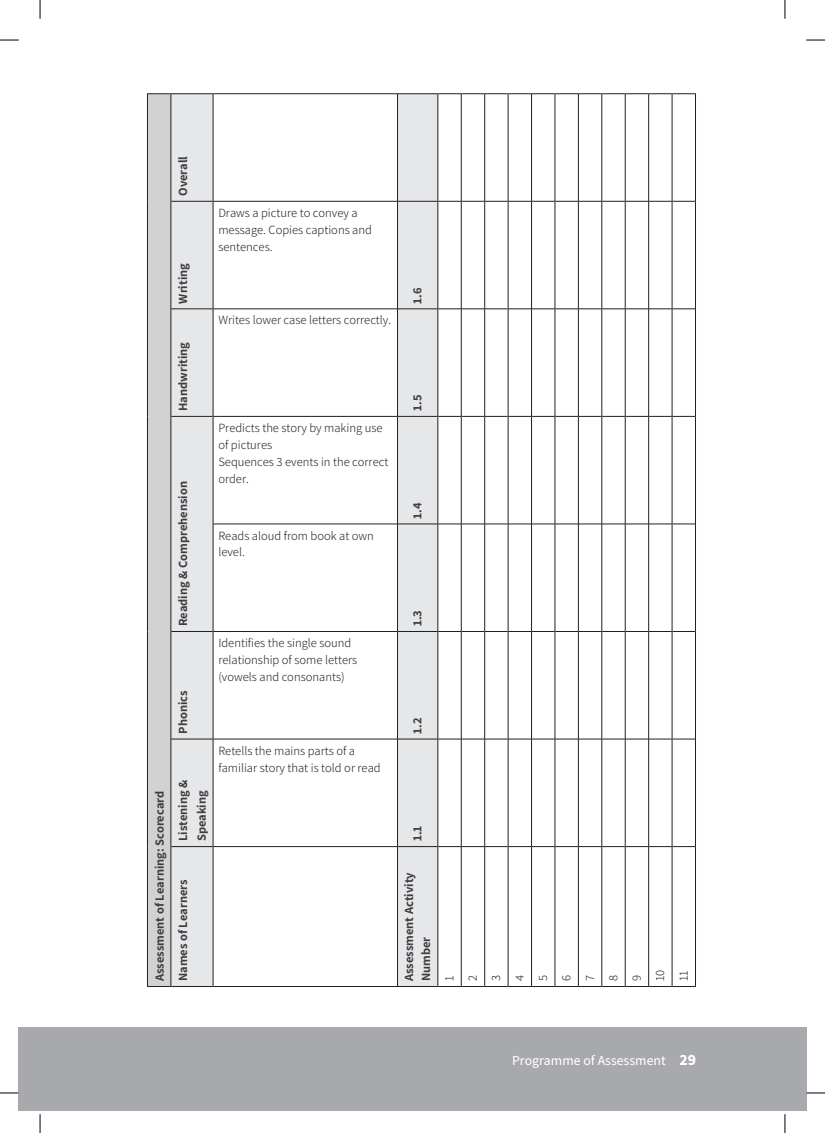
<style>
.page{position:relative;width:825px;height:1133px;background:#fff}
.page>*{position:absolute;margin:0;border:0;box-sizing:border-box;transform-origin:0 0}
.t1{font:500 13.75px "Assistant";color:#fff}
.t2{font:300 12.5px/23.4px "Assistant";color:#231f20}
.t3{font:700 12.5px/23.4px "Assistant";color:#3e3e3f}
.s1{font-family:"Noto Sans JP";font-weight:900}
</style>
<div class="page">
<div style="left:40px;top:1027px;width:765px;height:83px;background:#a8a9ad"></div>
<div style="left:19px;top:1027px;width:21px;height:83px;background:#a8a9ad"></div>
<div style="left:147px;top:94px;width:24px;height:892px;background:#d1d2d4"></div>
<svg style="left:171px;top:94px;width:42px;height:892px;background:#e0e0e2"></svg>
<hr style="left:171px;top:846px;width:42px;height:1px;background:#231f20">
<hr style="left:171px;top:738px;width:42px;height:1px;background:#231f20">
<hr style="left:171px;top:631px;width:42px;height:1px;background:#231f20">
<hr style="left:171px;top:416px;width:42px;height:1px;background:#231f20">
<hr style="left:171px;top:308px;width:42px;height:1px;background:#231f20">
<hr style="left:171px;top:201px;width:42px;height:1px;background:#231f20">
<hr style="left:213px;top:846px;width:184px;height:1px;background:#231f20">
<hr style="left:213px;top:738px;width:184px;height:1px;background:#231f20">
<hr style="left:213px;top:631px;width:184px;height:1px;background:#231f20">
<hr style="left:213px;top:523px;width:184px;height:1px;background:#231f20">
<hr style="left:213px;top:416px;width:184px;height:1px;background:#231f20">
<hr style="left:213px;top:308px;width:184px;height:1px;background:#231f20">
<hr style="left:213px;top:986px;width:184px;height:1px;background:#231f20">
<hr style="left:213px;top:93px;width:184px;height:1px;background:#231f20">
<svg style="left:397px;top:93px;width:297px;height:894px"></svg>
<hr style="left:694px;top:846px;width:1px;height:140px;background:#231f20">
<hr style="left:694px;top:739px;width:1px;height:107px;background:#231f20">
<hr style="left:694px;top:631px;width:1px;height:108px;background:#231f20">
<hr style="left:694px;top:524px;width:1px;height:107px;background:#231f20">
<hr style="left:694px;top:416px;width:1px;height:108px;background:#231f20">
<hr style="left:694px;top:309px;width:1px;height:107px;background:#231f20">
<hr style="left:694px;top:201px;width:1px;height:108px;background:#231f20">
<hr style="left:694px;top:93px;width:1px;height:108px;background:#231f20">
<hr style="left:147px;top:846px;width:1px;height:140px;background:#231f20">
<svg style="left:148px;top:986px;width:22px;height:1px"></svg>
<hr style="left:147px;top:739px;width:1px;height:107px;background:#231f20">
<hr style="left:147px;top:631px;width:1px;height:108px;background:#231f20">
<hr style="left:147px;top:524px;width:1px;height:107px;background:#231f20">
<hr style="left:147px;top:416px;width:1px;height:108px;background:#231f20">
<hr style="left:147px;top:309px;width:1px;height:107px;background:#231f20">
<hr style="left:147px;top:201px;width:1px;height:108px;background:#231f20">
<hr style="left:147px;top:93px;width:1px;height:108px;background:#231f20">
<svg style="left:148px;top:93px;width:22px;height:1px"></svg>
<hr style="left:170px;top:846px;width:1px;height:140px;background:#231f20">
<hr style="left:171px;top:986px;width:42px;height:1px;background:#231f20">
<hr style="left:170px;top:739px;width:1px;height:107px;background:#231f20">
<hr style="left:170px;top:631px;width:1px;height:108px;background:#231f20">
<hr style="left:170px;top:524px;width:1px;height:107px;background:#231f20">
<hr style="left:170px;top:416px;width:1px;height:108px;background:#231f20">
<hr style="left:170px;top:309px;width:1px;height:107px;background:#231f20">
<hr style="left:170px;top:201px;width:1px;height:108px;background:#231f20">
<hr style="left:170px;top:93px;width:1px;height:108px;background:#231f20">
<hr style="left:171px;top:93px;width:42px;height:1px;background:#231f20">
<hr style="left:213px;top:846px;width:1px;height:140px;background:#231f20">
<hr style="left:213px;top:93px;width:1px;height:108px;background:#231f20">
<hr style="left:213px;top:739px;width:1px;height:107px;background:#231f20">
<hr style="left:213px;top:631px;width:1px;height:108px;background:#231f20">
<hr style="left:213px;top:524px;width:1px;height:107px;background:#231f20">
<hr style="left:213px;top:416px;width:1px;height:108px;background:#231f20">
<hr style="left:213px;top:309px;width:1px;height:107px;background:#231f20">
<hr style="left:213px;top:201px;width:1px;height:108px;background:#231f20">
<hr style="left:213px;top:201px;width:184px;height:1px;background:#231f20">
<hr style="left:397px;top:739px;width:1px;height:107px;background:#231f20">
<hr style="left:397px;top:631px;width:1px;height:108px;background:#231f20">
<hr style="left:397px;top:524px;width:1px;height:107px;background:#231f20">
<hr style="left:397px;top:416px;width:1px;height:108px;background:#231f20">
<hr style="left:397px;top:309px;width:1px;height:107px;background:#231f20">
<hr style="left:397px;top:201px;width:1px;height:108px;background:#231f20">
<svg style="left:0;top:39px;width:19px;height:2px"></svg>
<svg style="left:806px;top:39px;width:18px;height:2px"></svg>
<svg style="left:0;top:1092px;width:19px;height:1px"></svg>
<svg style="left:805px;top:1092px;width:19px;height:1px"></svg>
<svg style="left:39px;top:0;width:2px;height:19px"></svg>
<svg style="left:39px;top:1114px;width:2px;height:18px"></svg>
<svg style="left:784px;top:0;width:1px;height:19px"></svg>
<svg style="left:784px;top:1114px;width:1px;height:18px"></svg>
<p class="t3" style="left:171px;top:196px;width:41px;rotate:-90deg">Overall</p>
<p class="t3" style="left:171px;top:303px;width:42px;rotate:-90deg">Writing</p>
<p class="t3" style="left:171px;top:411px;width:70px;rotate:-90deg">Handwriting</p>
<p class="t3" style="left:171px;top:626px;width:146px;rotate:-90deg">Reading &amp; Comprehension</p>
<p class="t3" style="left:171px;top:733px;width:45px;rotate:-90deg">Phonics</p>
<p class="t3" style="left:173px;top:841px;width:63px;line-height:18.8px;rotate:-90deg">Listening &amp;<br>Speaking</p>
<p class="t3" style="left:147px;top:981px;width:192px;rotate:-90deg">Assessment of Learning: Scorecard<br>Names of Learners</p>
<p class="t2" style="left:218px;top:204px;width:155px;line-height:16.9px">Draws a picture to convey a message. Copies captions and sentences.</p>
<p class="t2" style="left:218px;top:308px;width:174px">Writes lower case letters correctly.</p>
<p class="t2" style="left:218px;top:419px;width:171px;line-height:16.9px">Predicts the story by making use of pictures<br>Sequences 3 events in the correct order.</p>
<p class="t2" style="left:218px;top:526px;width:157px;line-height:16.9px">Reads aloud from book at own level.</p>
<p class="t2" style="left:218px;top:634px;width:140px;line-height:16.9px">Identifies the single sound relationship of some letters (vowels and consonants)</p>
<p class="t2" style="left:218px;top:741px;width:164px;line-height:16.9px">Retells the mains parts of a familiar story that is told or read</p>
<p class="t3" style="left:405px;top:303px;width:18px;rotate:-90deg">1.6</p>
<p class="t3" style="left:405px;top:411px;width:18px;rotate:-90deg">1.5</p>
<p class="t3" style="left:405px;top:518px;width:18px;rotate:-90deg">1.4</p>
<p class="t3" style="left:405px;top:626px;width:18px;rotate:-90deg">1.3</p>
<p class="t3" style="left:405px;top:733px;width:18px;rotate:-90deg">1.2</p>
<p class="t3" style="left:405px;top:841px;width:17px;rotate:-90deg">1.1</p>
<p class="t3" style="left:400px;top:981px;width:110px;line-height:16.9px;rotate:-90deg">Assessment Activity<br>Number</p>
<p class="t2" style="left:436px;top:981px;width:13px;rotate:-90deg">1<br>2<br>3<br>4<br>5<br>6<br>7<br>8<br>9<br>10<br>11</p>
<p class="t1" style="left:512px;top:1050px;width:186px">Programme of Assessment <span class="s1">29</span></p>
</div>
